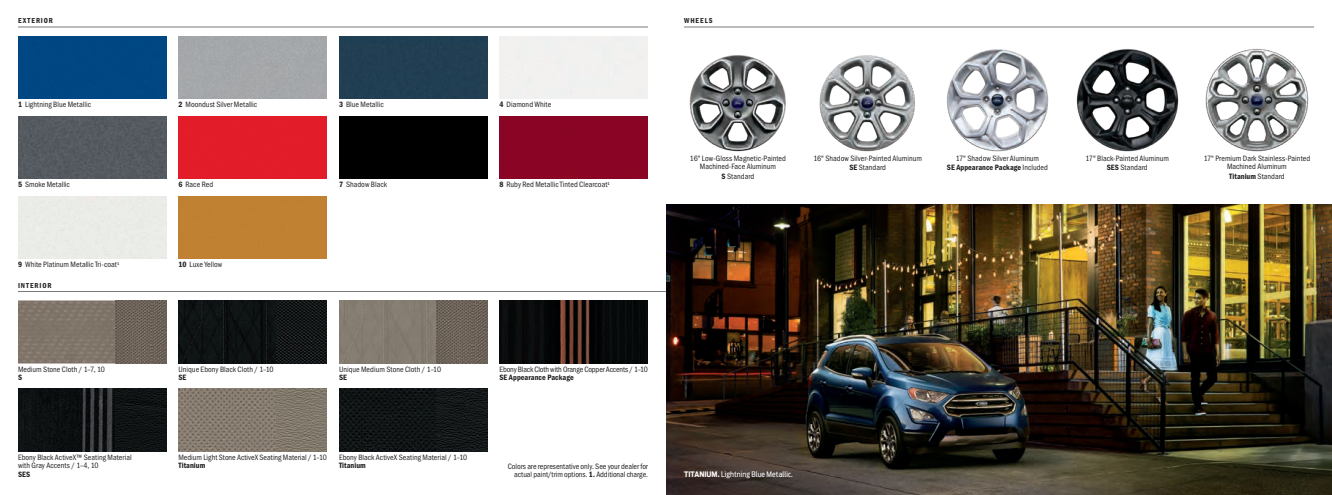
<style>
.page{position:relative;width:1332px;height:495px;background:#fff}
.page>*{position:absolute;margin:0;border:0;box-sizing:border-box;transform-origin:0 0}
.t1{font:condensed 8px/8.5px "ITC Franklin Gothic Std";color:#231f20;text-align:center}
.t2{font:8px "ITC Franklin Gothic Std Dm Cd";letter-spacing:.005em;color:#231f20}
.t3{font:7.5px "Ford Antenna Cond";letter-spacing:.01em;color:#fff}
.t4{font:7.5px "ITC Franklin Gothic Std Dm Cd";letter-spacing:.13em;color:#231f20}
.s1{font-family:"ITC Franklin Gothic Std Dm Cd";font-stretch:normal}
.s2{font-family:"ITC Franklin Gothic Std";font-stretch:condensed}
.s3{font-weight:700}
</style>
<div class="page">
<img style="left:666px;top:204px;width:666px;height:291px">
<hr style="left:684px;top:27px;width:630px;height:1px;background:#76787b">
<img style="left:819px;top:55px;width:96px;height:97px">
<img style="left:946px;top:49px;width:103px;height:103px">
<img style="left:689px;top:55px;width:97px;height:97px">
<img style="left:1076px;top:49px;width:103px;height:103px">
<img style="left:1205px;top:48px;width:104px;height:104px">
<hr style="left:18px;top:27px;width:630px;height:1px;background:#76787b">
<hr style="left:18px;top:291px;width:648px;height:1px;background:#76787b">
<div style="left:339px;top:36px;width:149px;height:63px;background:#213f52"></div>
<div style="left:178px;top:196px;width:149px;height:63px;background:#c08132"></div>
<div style="left:178px;top:116px;width:149px;height:63px;background:#e31c2a"></div>
<div style="left:339px;top:116px;width:149px;height:63px;background:#000"></div>
<div style="left:18px;top:36px;width:148px;height:63px;background:#004783"></div>
<div style="left:500px;top:116px;width:148px;height:63px;background:#8a0525"></div>
<div style="left:18px;top:116px;width:148px;height:63px;background:#545a60"></div>
<img style="left:18px;top:300px;width:98px;height:64px">
<img style="left:116px;top:300px;width:50px;height:64px">
<img style="left:178px;top:300px;width:98px;height:64px">
<img style="left:276px;top:300px;width:51px;height:64px">
<div style="left:339px;top:300px;width:97px;height:64px;background:#847c71"></div>
<img style="left:436px;top:300px;width:52px;height:64px">
<img style="left:500px;top:300px;width:148px;height:64px">
<img style="left:18px;top:388px;width:98px;height:64px">
<img style="left:116px;top:388px;width:50px;height:64px">
<img style="left:178px;top:388px;width:98px;height:64px">
<img style="left:276px;top:388px;width:51px;height:64px">
<img style="left:339px;top:388px;width:97px;height:64px">
<img style="left:436px;top:388px;width:52px;height:64px">
<h2 class="t4" style="left:18px;top:16px;width:37px">EXTERIOR</h2>
<h2 class="t4" style="left:684px;top:16px;width:30px">WHEELS</h2>
<p class="t1" style="left:18px;top:101px;width:74px"><span class="s1">1</span> Lightning Blue Metallic</p>
<p class="t1" style="left:178px;top:101px;width:80px"><span class="s1">2</span> Moondust Silver Metallic</p>
<p class="t1" style="left:339px;top:101px;width:46px"><span class="s1">3</span> Blue Metallic</p>
<p class="t1" style="left:500px;top:101px;width:53px"><span class="s1">4</span> Diamond White</p>
<p class="t1" style="left:690px;top:154px;width:98px">16" Low-Gloss Magnetic-Painted<br>Machined-Face Aluminum</p>
<p class="t1" style="left:722px;top:172px;width:34px"><span class="s1">S</span> Standard</p>
<p class="t1" style="left:813px;top:154px;width:110px">16" Shadow Silver-Painted Aluminum</p>
<p class="t1" style="left:849px;top:164px;width:38px"><span class="s1">SE</span> Standard</p>
<p class="t1" style="left:956px;top:154px;width:85px">17" Shadow Silver Aluminum</p>
<p class="t2" style="left:947px;top:163px;width:103px">SE Appearance Package <span class="s2">Included</span></p>
<p class="t1" style="left:18px;top:181px;width:53px"><span class="s1">5</span> Smoke Metallic</p>
<p class="t1" style="left:178px;top:181px;width:36px"><span class="s1">6</span> Race Red</p>
<p class="t1" style="left:339px;top:181px;width:50px"><span class="s1">7</span> Shadow Black</p>
<p class="t1" style="left:500px;top:181px;width:112px"><span class="s1">8</span> Ruby Red Metallic Tinted Clearcoat<sup>1</sup></p>
<p class="t1" style="left:18px;top:261px;width:103px"><span class="s1">9</span> White Platinum Metallic Tri-coat<sup>1</sup></p>
<p class="t1" style="left:178px;top:261px;width:45px"><span class="s1">10</span> Luxe Yellow</p>
<h2 class="t4" style="left:18px;top:281px;width:35px">INTERIOR</h2>
<p class="t1" style="left:18px;top:365px;width:88px">Medium Stone Cloth / 1–7, 10</p>
<p class="t2" style="left:18px;top:373px;width:6px">S</p>
<p class="t1" style="left:18px;top:453px;width:115px;text-align:left">Ebony Black ActiveX™ Seating Material with Gray Accents / 1–4, 10</p>
<p class="t2" style="left:18px;top:470px;width:14px">SES</p>
<p class="t1" style="left:178px;top:365px;width:97px">Unique Ebony Black Cloth / 1–10</p>
<p class="t2" style="left:178px;top:373px;width:9px">SE</p>
<p class="t1" style="left:339px;top:365px;width:104px">Unique Medium Stone Cloth / 1–10</p>
<p class="t2" style="left:339px;top:373px;width:9px">SE</p>
<p class="t1" style="left:500px;top:365px;width:150px">Ebony Black Cloth with Orange Copper Accents / 1–10</p>
<p class="t2" style="left:500px;top:373px;width:76px">SE Appearance Package</p>
<p class="t1" style="left:178px;top:453px;width:150px">Medium Light Stone ActiveX Seating Material / 1–10</p>
<p class="t2" style="left:178px;top:461px;width:28px">Titanium</p>
<p class="t1" style="left:339px;top:453px;width:130px">Ebony Black ActiveX Seating Material / 1–10</p>
<p class="t2" style="left:339px;top:461px;width:28px">Titanium</p>
<p class="t1" style="left:508px;top:463px;width:142px;line-height:7.8px;text-align:right">Colors are representative only. See your dealer for actual paint/trim options. <span class="s1">1.</span> Additional charge.</p>
<p class="t3" style="left:684px;top:468px;width:110px"><span class="s3">TITANIUM.</span> Lightning Blue Metallic.</p>
<p class="t1" style="left:1085px;top:154px;width:85px">17" Black-Painted Aluminum</p>
<p class="t1" style="left:1107px;top:164px;width:42px"><span class="s1">SES</span> Standard</p>
<p class="t1" style="left:1204px;top:154px;width:108px">17" Premium Dark Stainless-Painted<br>Machined Aluminum</p>
<p class="t2" style="left:1229px;top:172px;width:57px">Titanium <span class="s2">Standard</span></p>
</div>
